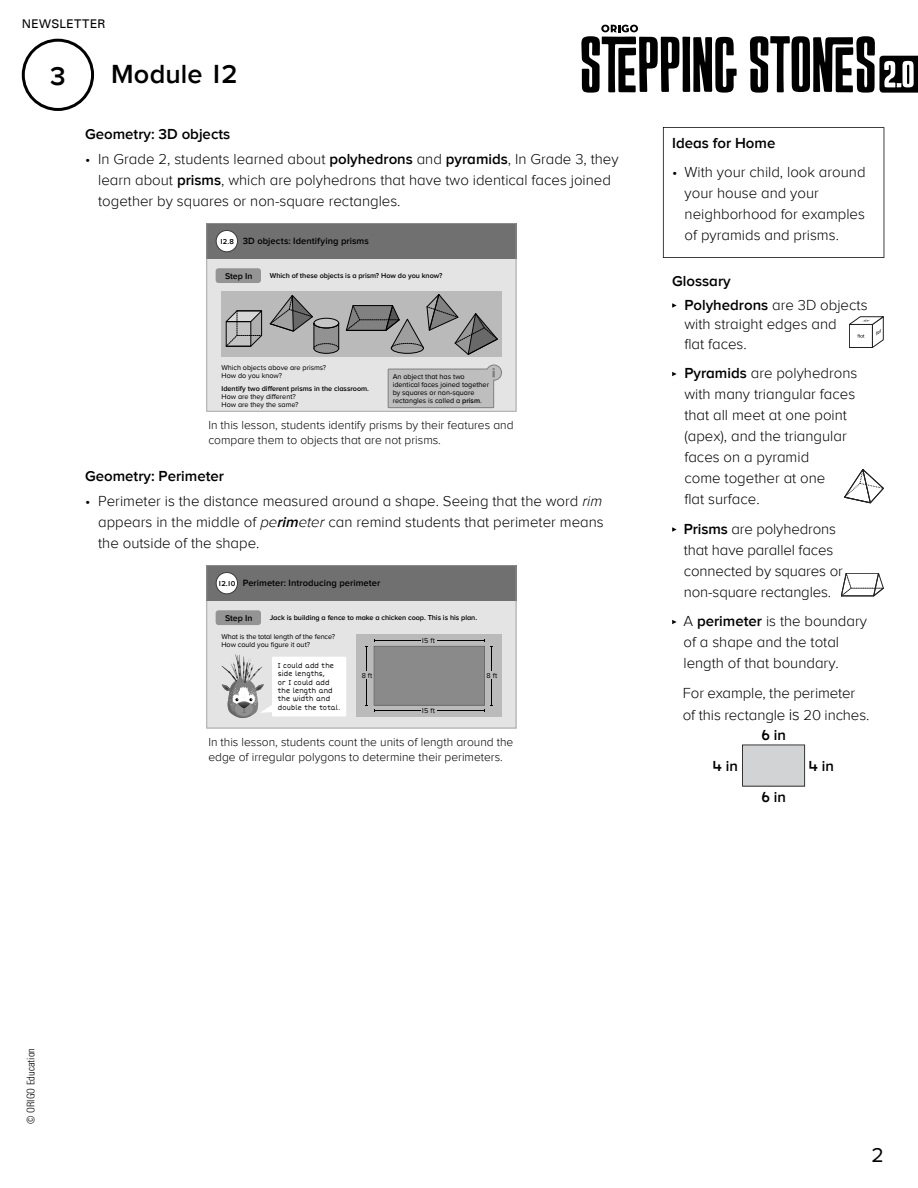
<style>
.page{position:relative;width:918px;height:1188px;background:#fff}
.page>*{position:absolute;margin:0;border:0;box-sizing:border-box;transform-origin:0 0}
.t1{font:700 27px "Version";letter-spacing:.005em;color:#000}
.t2{font:21px "Version";color:#000}
.t3{font:300 15px/21px "Version";color:#000}
.t4{font:700 15px/23.7px "Version";color:#000}
.t5{font:300 12px/15px "Version";color:#000}
.t6{font:12px "Univers PC";letter-spacing:.025em;color:#000}
.t7{font:300 condensed 10.5px "Univers PC";color:#000}
.t8{font:700 9.3px "Version";letter-spacing:.005em;color:#000}
.t9{font:700 8.85px "Version";letter-spacing:-.005em;color:#000}
.t10{font:7.5px/8.2px "Short Stack";letter-spacing:.035em;color:#000;scale:.83 1}
.t11{font:7.2px/8.1px "Version";letter-spacing:-.005em;color:#000}
.t12{font:700 7.2px "Version";letter-spacing:-.005em;color:#000}
.t13{font:300 7.2px "Version";color:#000}
.s1{font-weight:700}
.s2{font-size:7.5px}
.s3{font-style:italic}
.s4{font-weight:700;font-style:italic}
.s5{font-weight:300}
.s6{font-size:16.5px}
</style>
<div class="page">
<svg style="left:581px;top:25px;width:156px;height:68px"></svg>
<svg style="left:750px;top:36px;width:168px;height:57px"></svg>
<svg style="left:22px;top:39px;width:72px;height:72px"></svg>
<svg style="left:663px;top:127px;width:221px;height:131px"></svg>
<svg style="left:672px;top:303px;width:5px;height:5px"></svg>
<svg style="left:672px;top:372px;width:5px;height:4px"></svg>
<svg style="left:672px;top:527px;width:5px;height:5px"></svg>
<svg style="left:672px;top:620px;width:5px;height:4px"></svg>
<svg style="left:742px;top:745px;width:63px;height:42px;background:#c7c8c9"></svg>
<svg style="left:206px;top:223px;width:310px;height:189px;background:#b5b5b5"></svg>
<svg style="left:206px;top:565px;width:310px;height:163px;background:#b8b8b8"></svg>
<svg style="left:849px;top:316px;width:35px;height:32px"></svg>
<svg style="left:844px;top:469px;width:40px;height:34px"></svg>
<svg style="left:841px;top:573px;width:43px;height:23px"></svg>
<p class="t6" style="left:22px;top:16px;width:85px">NEWSLETTER</p>
<h1 class="t1" style="left:50px;top:61px;width:17px">3</h1>
<h1 class="t1" style="left:111px;top:59px;width:128px">Module 12</h1>
<p class="t4" style="left:85px;top:122px;width:147px">Geometry: 3D objects</p>
<p class="t3" style="left:98px;top:149px;width:522px;text-indent:-13px">• In Grade 2, students learned about <span class="s1">polyhedrons</span> and <span class="s1">pyramids</span>, In Grade 3, they learn about <span class="s1">prisms</span>, which are polyhedrons that have two identical faces joined together by squares or non-square rectangles.</p>
<p class="t8" style="left:220px;top:236px;width:151px"><span class="s2">12.8</span> 3D objects: Identifying prisms</p>
<p class="t9" style="left:225px;top:271px;width:29px">Step In</p>
<p class="t12" style="left:270px;top:272px;width:174px">Which of these objects is a prism? How do you know?</p>
<p class="t11" style="left:222px;top:364px;width:106px">Which objects above are prisms?<br>How do you know?</p>
<p class="t12" style="left:222px;top:384px;width:149px">Identify two different prisms in the classroom.</p>
<p class="t11" style="left:222px;top:392px;width:79px">How are they different?<br>How are they the same?</p>
<p class="t11" style="left:393px;top:373px;width:98px">An object that has two identical faces joined together by squares or non-square rectangles is called a <span class="s1">prism</span>.</p>
<p class="t5" style="left:208px;top:418px;width:307px">In this lesson, students identify prisms by their features and compare them to objects that are not prisms.</p>
<p class="t13" style="left:270px;top:420px;width:96px"><span class="s1">1.</span> Look at this pair of objects.</p>
<p class="t9" style="left:223px;top:422px;width:33px">Step Up</p>
<p class="t4" style="left:85px;top:464px;width:141px">Geometry: Perimeter</p>
<p class="t3" style="left:98px;top:491px;width:507px;text-align:justify;text-indent:-13px">• Perimeter is the distance measured around a shape. Seeing that the word <span class="s3">rim </span>appears in the middle of <span class="s3">pe</span><span class="s4">rim</span><span class="s3">eter</span> can remind students that perimeter means the outside of the shape.</p>
<p class="t8" style="left:218px;top:578px;width:164px"><span class="s2">12.10</span> Perimeter: Introducing perimeter</p>
<p class="t9" style="left:225px;top:613px;width:29px">Step In</p>
<p class="t12" style="left:270px;top:614px;width:209px">Jack is building a fence to make a chicken coop. This is his plan.</p>
<p class="t11" style="left:221px;top:633px;width:115px">What is the total length of the fence?<br>How could you figure it out?</p>
<p class="t11" style="left:421px;top:637px;width:15px">15 ft</p>
<p class="t10" style="left:278px;top:662px;width:77px">I could add the side lengths,<br>or I could add the length and the width and double the total.</p>
<p class="t5" style="left:208px;top:735px;width:307px">In this lesson, students count the units of length around the edge of irregular polygons to determine their perimeters.</p>
<p class="t11" style="left:362px;top:672px;width:12px">8 ft</p>
<p class="t11" style="left:487px;top:672px;width:12px">8 ft</p>
<p class="t11" style="left:421px;top:707px;width:15px">15 ft</p>
<p class="t11" style="left:222px;top:749px;width:174px">How could you figure out the perimeter of this square?</p>
<p class="t4" style="left:672px;top:131px;width:105px">Ideas for Home</p>
<p class="t3" style="left:685px;top:162px;width:182px;text-indent:-12px">• With your child, look around your house and your neighborhood for examples of pyramids and prisms.</p>
<p class="t4" style="left:684px;top:270px;width:185px;text-indent:-12px">Glossary<br>Polyhedrons <span class="s5">are 3D objects</span></p>
<p class="t3" style="left:684px;top:315px;width:154px;line-height:19.5px">with straight edges and flat faces.</p>
<p class="t3" style="left:684px;top:363px;width:175px"><span class="s1">Pyramids</span> are polyhedrons with many triangular faces that all meet at one point (apex), and the triangular faces on a pyramid<br>come together at one<br>flat surface.</p>
<p class="t3" style="left:684px;top:519px;width:160px"><span class="s1">Prisms</span> are polyhedrons that have parallel faces connected by squares or non-square rectangles.</p>
<p class="t3" style="left:683px;top:611px;width:185px">A <span class="s1">perimeter</span> is the boundary of a shape and the total length of that boundary.</p>
<p class="t3" style="left:683px;top:682px;width:188px;line-height:22.5px">For example, the perimeter of this rectangle <span class="s6">is</span> 20 inches.</p>
<p class="t4" style="left:761px;top:724px;width:26px">6 in</p>
<p class="t4" style="left:713px;top:755px;width:26px">4 in</p>
<p class="t4" style="left:809px;top:755px;width:26px">4 in</p>
<p class="t4" style="left:761px;top:786px;width:26px">6 in</p>
<p class="t7" style="left:25px;top:1124px;width:77px;rotate:-90deg">© ORIGO Education</p>
<h2 class="t2" style="left:872px;top:1144px;width:14px">2</h2>
</div>
